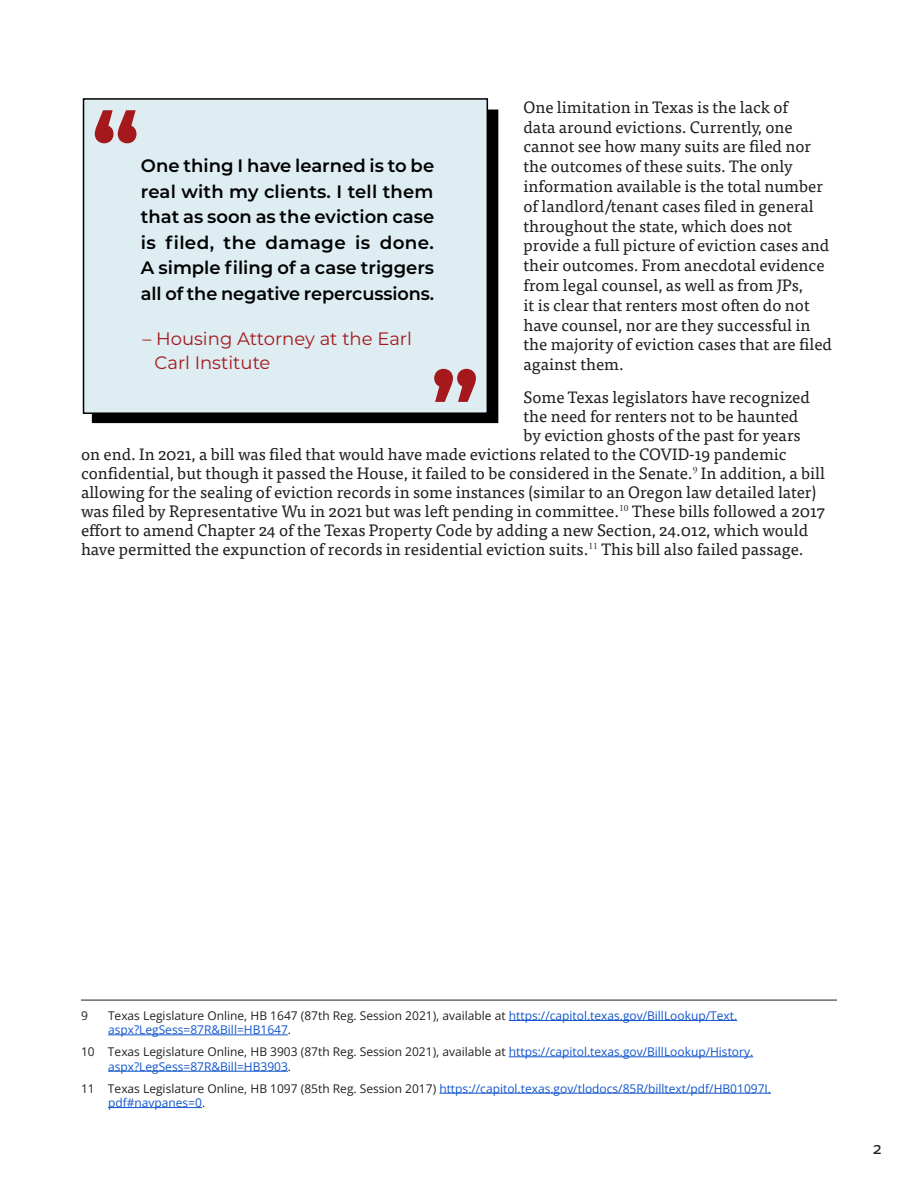
<style>
.page{position:relative;width:918px;height:1188px;background:#fff}
.page>*{position:absolute;margin:0;border:0;box-sizing:border-box;transform-origin:0 0}
.t1{font:600 18px/25.5px "Montserrat";letter-spacing:-.005em;color:#000;text-align:justify}
.t2{font:18px/24px "Montserrat";color:#a5181c}
._1__Youth_Evictions{font:16.5px/19.8px "Tisa Pro";color:#231f20}
.t3{font:16.5px "Tisa Sans Pro";color:#231f20}
._2__Footnotes_Youth{font:12px/14.4px "Open Sans";color:#15c}
._2__Footnotes_Youth-2{font:12px "Open Sans";color:#231f20}
.s1{color:#231f20}
</style>
<div class="page">
<div style="left:91px;top:109px;width:408px;height:314px;background:#000"></div>
<div style="left:82px;top:98px;width:407px;height:317px;background:#ddedf2"></div>
<svg style="left:95px;top:110px;width:41px;height:33px"></svg>
<svg style="left:434px;top:369px;width:42px;height:33px"></svg>
<hr style="left:81px;top:1000px;width:756px;height:1px;background:#231f20">
<hr style="left:509px;top:1020px;width:228px;height:1px;background:#15c">
<hr style="left:108px;top:1035px;width:180px;height:1px;background:#15c">
<hr style="left:509px;top:1057px;width:244px;height:1px;background:#15c">
<hr style="left:108px;top:1071px;width:180px;height:1px;background:#15c">
<hr style="left:439px;top:1093px;width:332px;height:1px;background:#15c">
<hr style="left:108px;top:1107px;width:94px;height:1px;background:#15c">
<p class="_1__Youth_Evictions" style="left:524px;top:96px;width:310px">One limitation in Texas is the lack of<br>data around evictions. Currently, one cannot see how many suits are filed nor the outcomes of these suits. The only information available is the total number of landlord/tenant cases filed in general throughout the state, which does not provide a full picture of eviction cases and their outcomes. From anecdotal evidence from legal counsel, as well as from JPs,<br>it is clear that renters most often do not have counsel, nor are they successful in the majority of eviction cases that are filed against them.</p>
<p class="_1__Youth_Evictions" style="left:524px;top:386px;width:288px">Some Texas legislators have recognized</p>
<p class="_1__Youth_Evictions" style="left:524px;top:405px;width:276px">the need for renters not to be haunted</p>
<p class="_1__Youth_Evictions" style="left:524px;top:424px;width:279px">by eviction ghosts of the past for years</p>
<p class="_1__Youth_Evictions" style="left:81px;top:443px;width:707px">on end. In 2021, a bill was filed that would have made evictions related to the COVID-19 pandemic</p>
<p class="_1__Youth_Evictions" style="left:81px;top:462px;width:746px">confidential, but though it passed the House, it failed to be considered in the Senate.<sup>9</sup> In addition, a bill</p>
<p class="_1__Youth_Evictions" style="left:81px;top:481px;width:737px">allowing for the sealing of eviction records in some instances (similar to an Oregon law detailed later)</p>
<p class="_1__Youth_Evictions" style="left:81px;top:500px;width:746px">was filed by Representative Wu in 2021 but was left pending in committee.<sup>10</sup> These bills followed a 2017</p>
<p class="_1__Youth_Evictions" style="left:81px;top:519px;width:729px">effort to amend Chapter 24 of the Texas Property Code by adding a new Section, 24.012, which would</p>
<p class="_1__Youth_Evictions" style="left:81px;top:538px;width:724px">have permitted the expunction of records in residential eviction suits.<sup>11</sup> This bill also failed passage.</p>
<p class="t1" style="left:141px;top:152px;width:295px">One thing I have learned is to be real with my clients. I tell them that as soon as the eviction case is filed, the damage is done.<br>A simple filing of a case triggers all of the negative repercussions.</p>
<p class="t2" style="left:155px;top:326px;width:259px;text-indent:-12px">– Housing Attorney at the Earl<br>Carl Institute</p>
<p class="_2__Footnotes_Youth-2" style="left:81px;top:1007px;width:8px">9</p>
<p class="_2__Footnotes_Youth" style="left:108px;top:1008px;width:631px"><span class="s1">Texas Legislature Online, HB 1647 (87th Reg. Session 2021), available at</span> https://capitol.texas.gov/BillLookup/Text. aspx?LegSess=87R&amp;Bill=HB1647<span class="s1">.</span></p>
<p class="_2__Footnotes_Youth" style="left:108px;top:1044px;width:647px;text-indent:-27px"><span class="s1">10 Texas Legislature Online, HB 3903 (87th Reg. Session 2021), available at</span> https://capitol.texas.gov/BillLookup/History. aspx?LegSess=87R&amp;Bill=HB3903<span class="s1">.</span></p>
<p class="_2__Footnotes_Youth" style="left:108px;top:1081px;width:665px;text-indent:-27px"><span class="s1">11 Texas Legislature Online, HB 1097 (85th Reg. Session 2017)</span> https://capitol.texas.gov/tlodocs/85R/billtext/pdf/HB01097I. pdf#navpanes=0<span class="s1">.</span></p>
<p class="t3" style="left:873px;top:1137px;width:11px">2</p>
</div>
